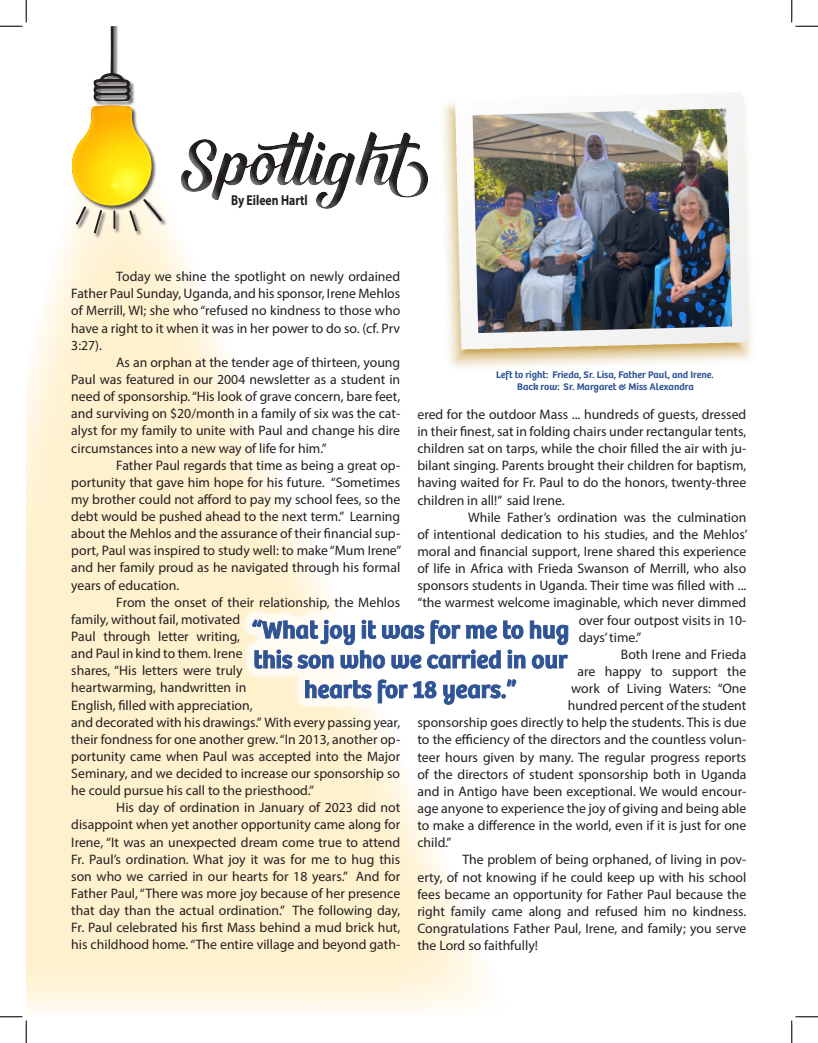
<style>
.page{position:relative;width:818px;height:1043px;background:#fff}
.page>*{position:absolute;margin:0;border:0;box-sizing:border-box;transform-origin:0 0}
.t1{font:700 14.38px "Myriad Pro";color:#231f20;scale:.82 1}
.t2{font:13.75px/17.1px "Myriad Pro";color:#231f20;text-align:justify}
.t3{font:600 10px "Bree";color:#2f5496}
</style>
<div class="page">
<svg style="left:26px;top:164px;width:458px;height:847px;fill:#fff2d0"></svg>
<img style="left:440px;top:93px;width:312px;height:278px">
<img style="left:472px;top:109px;width:260px;height:224px">
<div style="left:72px;top:26px;width:95px;height:213px;background:#231f20;opacity:.75"></div>
<svg style="left:72px;top:26px;width:90px;height:208px"></svg>
<div style="left:171px;top:125px;width:260px;height:91px;background:#fff;opacity:.75"></div>
<div style="left:241px;top:608px;width:338px;height:108px;background:#fff;opacity:.75"></div>
<svg style="left:305px;top:679px;width:211px;height:26px"></svg>
<svg style="left:252px;top:619px;width:316px;height:50px"></svg>
<svg style="left:0;top:0;width:27px;height:27px"></svg>
<svg style="left:0;top:1016px;width:27px;height:26px"></svg>
<svg style="left:791px;top:0;width:27px;height:27px"></svg>
<svg style="left:791px;top:1016px;width:27px;height:26px"></svg>
<p class="t1" style="left:231px;top:191px;width:95px">By Eileen Hartl</p>
<p class="t2" style="left:71px;top:268px;width:330px;text-indent:45px">Today we shine the spotlight on newly ordained Father Paul Sunday, Uganda, and his sponsor, Irene Mehlos of Merrill, WI; she who “refused no kindness to those who have a right to it when it was in her power to do so. (cf. Prv 3:27).</p>
<p class="t2" style="left:71px;top:353px;width:330px;text-indent:45px">As an orphan at the tender age of thirteen, young Paul was featured in our 2004 newsletter as a student in need of sponsorship. “His look of grave concern, bare feet, and surviving on $20/month in a family of six was the cat&shy;alyst for my family to unite with Paul and change his dire circumstances into a new way of life for him.”</p>
<p class="t2" style="left:71px;top:456px;width:331px;text-indent:45px">Father Paul regards that time as being a great op&shy;portunity that gave him hope for his future. “Sometimes my brother could not afford to pay my school fees, so the debt would be pushed ahead to the next term.” Learning about the Mehlos and the assurance of their financial sup&shy;port, Paul was inspired to study well: to make “Mum Irene” and her family proud as he navigated through his formal years of education.</p>
<p class="t2" style="left:71px;top:593px;width:330px;text-align:left;text-indent:45px">From the onset of their relationship, the Mehlos family, without fail, motivated<br>Paul through letter writing,<br>and Paul in kind to them. Irene<br>shares, “His letters were truly<br>heartwarming, handwritten in<br>English, filled with appreciation,<br>and decorated with his drawings.” With every passing year, their fondness for one another grew. “In 2013, another op&shy;portunity came when Paul was accepted into the Major Seminary, and we decided to increase our sponsorship so he could pursue his call to the priesthood.”</p>
<p class="t2" style="left:71px;top:799px;width:330px;text-indent:45px">His day of ordination in January of 2023 did not disappoint when yet another opportunity came along for Irene, “It was an unexpected dream come true to attend Fr. Paul’s ordination. What joy it was for me to hug this son who we carried in our hearts for 18 years.” And for Father Paul, “There was more joy because of her presence that day than the actual ordination.” The following day, Fr. Paul celebrated his first Mass behind a mud brick hut, his childhood home. “The entire village and beyond gath-</p>
<p class="t3" style="left:496px;top:366px;width:219px">Left to right: Frieda, Sr. Lisa, Father Paul, and Irene.</p>
<p class="t3" style="left:517px;top:378px;width:178px">Back row: Sr. Margaret &amp; Miss Alexandra</p>
<p class="t2" style="left:417px;top:405px;width:330px">ered for the outdoor Mass ... hundreds of guests, dressed in their finest, sat in folding chairs under rectangular tents, children sat on tarps, while the choir filled the air with ju&shy;bilant singing. Parents brought their children for baptism, having waited for Fr. Paul to do the honors, twenty-three children in all!” said Irene.</p>
<p class="t2" style="left:468px;top:508px;width:279px">While Father’s ordination was the culmination</p>
<p class="t2" style="left:417px;top:525px;width:331px">of intentional dedication to his studies, and the Mehlos’</p>
<p class="t2" style="left:417px;top:542px;width:330px">moral and financial support, Irene shared this experience</p>
<p class="t2" style="left:417px;top:559px;width:330px">of life in Africa with Frieda Swanson of Merrill, who also</p>
<p class="t2" style="left:417px;top:577px;width:330px">sponsors students in Uganda. Their time was filled with ...</p>
<p class="t2" style="left:417px;top:594px;width:330px">“the warmest welcome imaginable, which never dimmed</p>
<p class="t2" style="left:578px;top:611px;width:169px">over four outpost visits in 10-</p>
<p class="t2" style="left:578px;top:628px;width:64px">days’ time.”</p>
<p class="t2" style="left:620px;top:645px;width:127px">Both Irene and Frieda</p>
<p class="t2" style="left:577px;top:662px;width:170px">are happy to support the</p>
<p class="t2" style="left:571px;top:679px;width:176px">work of Living Waters: “One</p>
<p class="t2" style="left:567px;top:696px;width:180px">hundred percent of the student</p>
<p class="t2" style="left:417px;top:714px;width:330px">sponsorship goes directly to help the students. This is due</p>
<p class="t2" style="left:417px;top:731px;width:330px">to the efficiency of the directors and the countless volun-</p>
<p class="t2" style="left:417px;top:748px;width:330px">teer hours given by many. The regular progress reports</p>
<p class="t2" style="left:417px;top:765px;width:330px">of the directors of student sponsorship both in Uganda</p>
<p class="t2" style="left:417px;top:782px;width:330px">and in Antigo have been exceptional. We would encour-</p>
<p class="t2" style="left:417px;top:799px;width:330px">age anyone to experience the joy of giving and being able</p>
<p class="t2" style="left:417px;top:816px;width:330px">to make a difference in the world, even if it is just for one</p>
<p class="t2" style="left:417px;top:833px;width:36px">child.”</p>
<p class="t2" style="left:417px;top:851px;width:330px;text-indent:45px">The problem of being orphaned, of living in pov&shy;erty, of not knowing if he could keep up with his school fees became an opportunity for Father Paul because the right family came along and refused him no kindness.<br>Congratulations Father Paul, Irene, and family; you serve the Lord so faithfully!</p>
</div>
